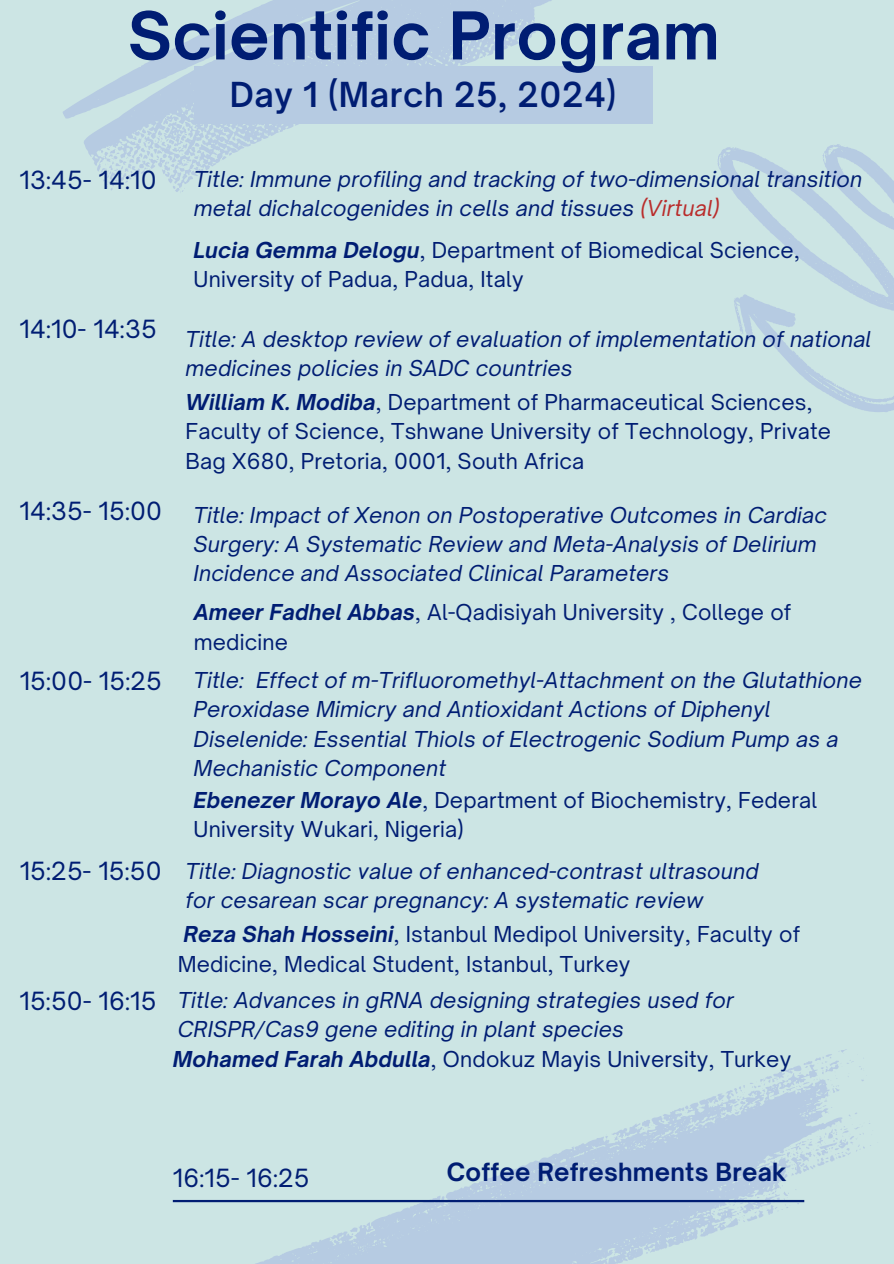
<style>
.page{position:relative;width:894px;height:1264px;background:#fff}
.page>*{position:absolute;margin:0;border:0;box-sizing:border-box;transform-origin:0 0}
.t1{font:700 63px "Open Sauce One";letter-spacing:.01em;color:#001d73}
.t2{font:600 33px "Open Sauce One";letter-spacing:.02em;color:#001d73}
.t3{font:24px "Open Sauce One";letter-spacing:.01em;color:#001d73}
.t4{font:700 24px "Open Sauce One";letter-spacing:.01em;color:#001d73}
.t5{font:italic 21px/29.2px "Open Sauce One";letter-spacing:.01em;color:#001d73}
.t6{font:21px/29.2px "Open Sauce One";letter-spacing:.01em;color:#001d73}
.s1{color:#b92c2b}
.s2{font-weight:700;font-style:italic}
</style>
<div class="page">
<div style="left:0;top:0;width:893px;height:1263px;background:#cce5e4"></div>
<svg style="left:717px;top:144px;width:176px;height:268px"></svg>
<svg style="left:63px;top:0;width:590px;height:192px"></svg>
<svg style="left:222px;top:1049px;width:649px;height:214px"></svg>
<div style="left:193px;top:66px;width:459px;height:58px;background:#b6cbe2"></div>
<hr style="left:173px;top:1199px;width:631px;height:3px;background:#001d73">
<h2 class="t1" style="left:128px;top:-4px;width:593px">Scientific Program</h2>
<p class="t2" style="left:230px;top:74px;width:388px">Day 1 (March 25, 2024)</p>
<h1 class="t3" style="left:19px;top:165px;width:139px">13:45- 14:10</h1>
<p class="t5" style="left:194px;top:164px;width:669px">Title: Immune profiling and tracking of two-dimensional transition metal dichalcogenides in cells and tissues <span class="s1">(Virtual)</span></p>
<h4 class="t6" style="left:193px;top:235px;width:607px"><span class="s2">Lucia Gemma Delogu</span>, Department of Biomedical Science,<br>University of Padua, Padua, Italy</h4>
<p class="t5" style="left:185px;top:324px;width:687px">Title: A desktop review of evaluation of implementation of national medicines policies in SADC countries</p>
<p class="t6" style="left:185px;top:387px;width:647px"><span class="s2">William K. Modiba</span>, Department of Pharmaceutical Sciences,<br>Faculty of Science, Tshwane University of Technology, Private<br>Bag X680, Pretoria, 0001, South Africa</p>
<h4 class="t3" style="left:20px;top:314px;width:139px">14:10- 14:35</h4>
<h4 class="t3" style="left:19px;top:496px;width:144px">14:35- 15:00</h4>
<p class="t5" style="left:193px;top:500px;width:635px">Title: Impact of Xenon on Postoperative Outcomes in Cardiac<br>Surgery: A Systematic Review and Meta-Analysis of Delirium<br>Incidence and Associated Clinical Parameters</p>
<p class="t6" style="left:194px;top:597px;width:599px"><span class="s2">Ameer Fadhel Abbas</span>, Al-Qadisiyah University , College of medicine</p>
<h4 class="t3" style="left:20px;top:666px;width:144px">15:00- 15:25</h4>
<p class="t5" style="left:193px;top:665px;width:669px">Title: Effect of m-Trifluoromethyl-Attachment on the Glutathione Peroxidase Mimicry and Antioxidant Actions of Diphenyl Diselenide: Essential Thiols of Electrogenic Sodium Pump as a Mechanistic Component</p>
<p class="t6" style="left:193px;top:785px;width:625px"><span class="s2">Ebenezer Morayo Ale</span>, Department of Biochemistry, Federal<br>University Wukari, Nigeria)</p>
<p class="t3" style="left:20px;top:855px;width:143px">15:25- 15:50</p>
<p class="t5" style="left:185px;top:856px;width:574px">Title: Diagnostic value of enhanced-contrast ultrasound</p>
<p class="t5" style="left:185px;top:885px;width:519px">for cesarean scar pregnancy: A systematic review</p>
<h4 class="t6" style="left:178px;top:919px;width:623px"><span class="s2">Reza Shah Hosseini</span>, Istanbul Medipol University, Faculty of<br>Medicine, Medical Student, Istanbul, Turkey</h4>
<p class="t3" style="left:19px;top:986px;width:138px">15:50- 16:15</p>
<h4 class="t5" style="left:178px;top:985px;width:557px">Title: Advances in gRNA designing strategies used for</h4>
<p class="t5" style="left:178px;top:1014px;width:447px">CRISPR/Cas9 gene editing in plant species</p>
<p class="t6" style="left:173px;top:1044px;width:619px"><span class="s2">Mohamed Farah Abdulla</span>, Ondokuz Mayis University, Turkey</p>
<p class="t3" style="left:173px;top:1162px;width:138px">16:15- 16:25</p>
<p class="t4" style="left:446px;top:1157px;width:341px">Coffee Refreshments Break</p>
</div>
